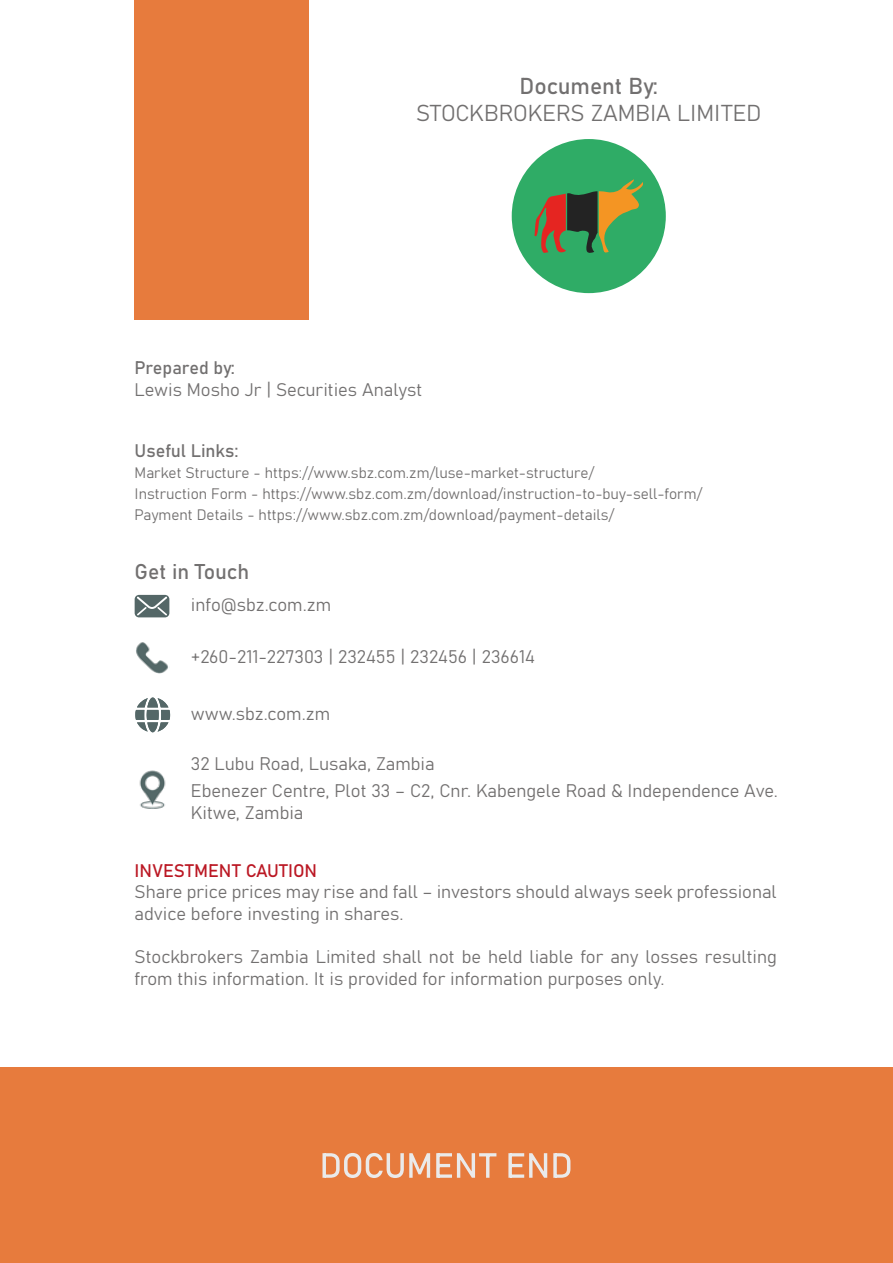
<style>
.page{position:relative;width:893px;height:1263px;background:#fff}
.page>*{position:absolute;margin:0;border:0;box-sizing:border-box;transform-origin:0 0}
.t1{font:22.8px/27.3px "Bahnschrift";color:#727070;text-align:center}
.t2{font:21.15px "Bahnschrift";color:#727070}
.t3{font:18px/21.6px "Bahnschrift";color:#727070}
.t4{font:18px "Bahnschrift";color:#bb1824}
.t5{font:15px/21px "Bahnschrift";color:#727070}
</style>
<div class="page">
<div style="left:512px;top:139px;width:154px;height:154px;background:#2fac66;border-radius:50%"></div>
<svg style="left:534px;top:179px;width:109px;height:74px"></svg>
<div style="left:135px;top:0;width:174px;height:319px;background:#e77b3d"></div>
<svg style="left:135px;top:595px;width:34px;height:22px"></svg>
<img style="left:136px;top:642px;width:32px;height:32px">
<svg style="left:135px;top:697px;width:35px;height:35px"></svg>
<img style="left:139px;top:770px;width:27px;height:39px">
<div style="left:0;top:1068px;width:893px;height:195px;background:#e77b3d"></div>
<svg style="left:322px;top:1153px;width:108px;height:25px"></svg>
<svg style="left:440px;top:1174px;width:12px;height:4px"></svg>
<svg style="left:440px;top:1164px;width:10px;height:3px"></svg>
<hr style="left:438px;top:1153px;width:14px;height:3px;background:#eaeaea">
<svg style="left:436px;top:1153px;width:4px;height:25px"></svg>
<svg style="left:457px;top:1153px;width:18px;height:25px"></svg>
<hr style="left:486px;top:1155px;width:3px;height:23px;background:#eaeaea">
<hr style="left:479px;top:1153px;width:17px;height:3px;background:#eaeaea">
<svg style="left:512px;top:1174px;width:12px;height:4px"></svg>
<svg style="left:512px;top:1164px;width:10px;height:3px"></svg>
<hr style="left:510px;top:1153px;width:14px;height:3px;background:#eaeaea">
<svg style="left:508px;top:1153px;width:4px;height:25px"></svg>
<svg style="left:529px;top:1153px;width:18px;height:25px"></svg>
<svg style="left:553px;top:1153px;width:17px;height:25px"></svg>
<p class="t1" style="left:416px;top:71px;width:347px">Document By:<br>STOCKBROKERS ZAMBIA LIMITED</p>
<p class="t3" style="left:135px;top:356px;width:289px">Prepared by:<br>Lewis Mosho Jr | Securities Analyst</p>
<p class="t3" style="left:135px;top:439px;width:105px">Useful Links:</p>
<p class="t5" style="left:135px;top:461px;width:569px">Market Structure - https://www.sbz.com.zm/luse-market-structure/<br>Instruction Form - https://www.sbz.com.zm/download/instruction-to-buy-sell-form/<br>Payment Details - https://www.sbz.com.zm/download/payment-details/</p>
<p class="t2" style="left:135px;top:556px;width:116px">Get in Touch</p>
<p class="t3" style="left:191px;top:593px;width:142px">info@sbz.com.zm</p>
<p class="t3" style="left:191px;top:644px;width:346px">+260-211-227303 | 232455 | 232456 | 236614</p>
<p class="t3" style="left:191px;top:702px;width:141px">www.sbz.com.zm</p>
<p class="t3" style="left:191px;top:749px;width:588px;line-height:27px">32 Lubu Road, Lusaka, Zambia<br>Ebenezer Centre, Plot 33 – C2, Cnr. Kabengele Road &amp; Independence Ave.</p>
<p class="t3" style="left:191px;top:801px;width:114px">Kitwe, Zambia</p>
<p class="t4" style="left:135px;top:857px;width:184px">INVESTMENT CAUTION</p>
<p class="t3" style="left:135px;top:880px;width:644px">Share price prices may rise and fall – investors should always seek professional advice before investing in shares.</p>
<p class="t3" style="left:135px;top:945px;width:644px">Stockbrokers Zambia Limited shall not be held liable for any losses resulting from this information. It is provided for information purposes only.</p>
</div>
